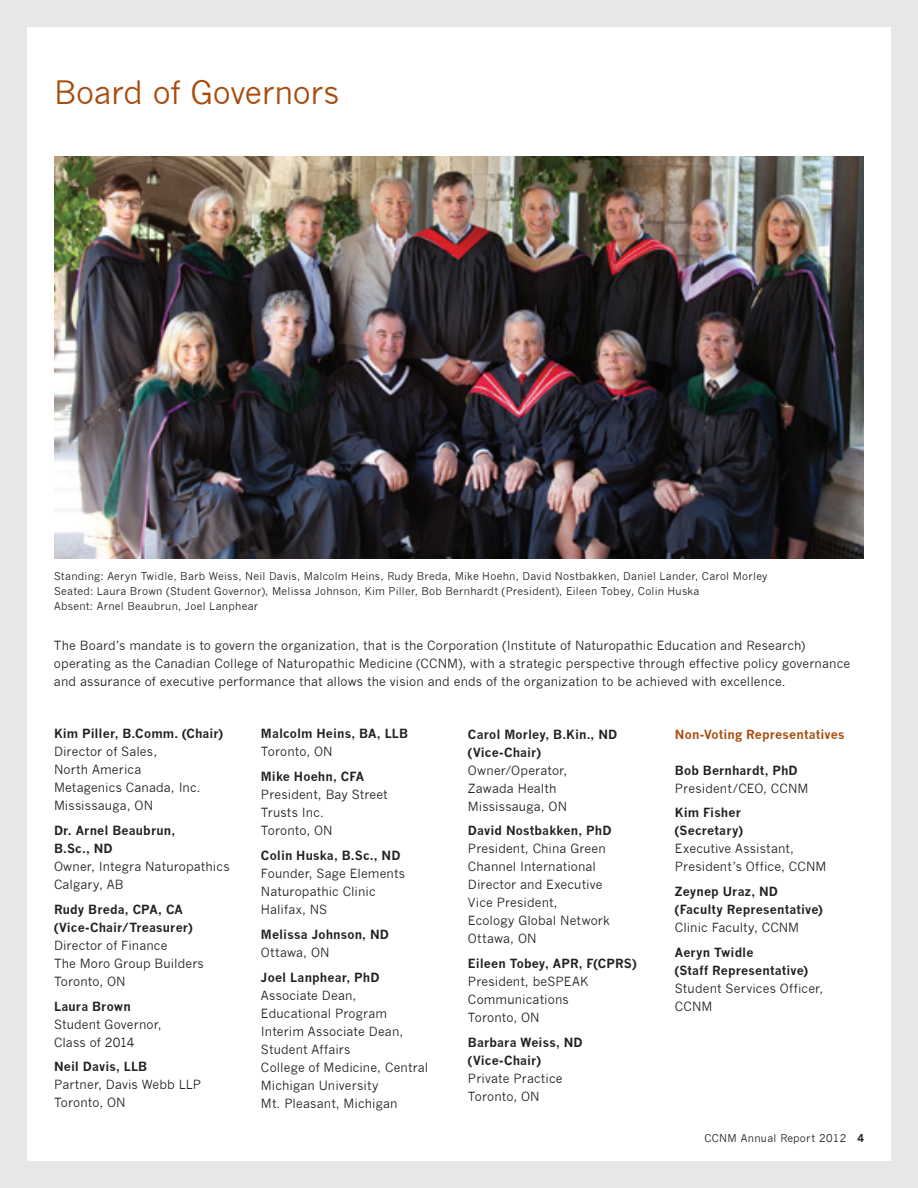
<style>
.page{position:relative;width:918px;height:1188px;background:#e6e7e9}
.page>*{position:absolute;margin:0;border:0;box-sizing:border-box;transform-origin:0 0}
.t1{font:31.5px "News Gothic";letter-spacing:-.01em;color:#a84b0d}
.t2{font:12.3px/18px "News Gothic";letter-spacing:.01em;color:#231f20}
.t3{font:700 12.3px/18px "News Gothic";letter-spacing:.01em;color:#231f20}
.t4{font:700 12.3px "News Gothic";letter-spacing:.01em;color:#a84b0d}
.t5{font:10.5px/15px "News Gothic";letter-spacing:.025em;color:#231f20}
.s1{font-weight:700}
</style>
<div class="page">
<div style="left:27px;top:27px;width:864px;height:1134px;background:#fff"></div>
<img style="left:54px;top:157px;width:810px;height:402px">
<h1 class="t1" style="left:54px;top:75px;width:287px">Board of Governors</h1>
<p class="t5" style="left:54px;top:568px;width:715px">Standing: Aeryn Twidle, Barb Weiss, Neil Davis, Malcolm Heins, Rudy Breda, Mike Hoehn, David Nostbakken, Daniel Lander, Carol Morley<br>Seated: Laura Brown (Student Governor), Melissa Johnson, Kim Piller, Bob Bernhardt (President), Eileen Tobey, Colin Huska<br>Absent: Arnel Beaubrun, Joel Lanphear</p>
<p class="t2" style="left:54px;top:636px;width:798px">The Board’s mandate is to govern the organization, that is the Corporation (Institute of Naturopathic Education and Research) operating as the Canadian College of Naturopathic Medicine (CCNM), with a strategic perspective through effective policy governance and assurance of executive performance that allows the vision and ends of the organization to be achieved with excellence.</p>
<p class="t3" style="left:54px;top:725px;width:171px">Kim Piller, B.Comm. (Chair)</p>
<p class="t2" style="left:54px;top:743px;width:148px">Director of Sales,<br>North America<br>Metagenics Canada, Inc.<br>Mississauga, ON</p>
<p class="t3" style="left:54px;top:821px;width:123px">Dr. Arnel Beaubrun,<br>B.Sc., ND</p>
<p class="t2" style="left:54px;top:858px;width:177px">Owner, Integra Naturopathics<br>Calgary, AB</p>
<p class="t3" style="left:54px;top:900px;width:140px">Rudy Breda, CPA, CA (Vice-Chair/Treasurer)</p>
<p class="t2" style="left:54px;top:937px;width:151px">Director of Finance<br>The Moro Group Builders<br>Toronto, ON</p>
<p class="t3" style="left:54px;top:997px;width:78px">Laura Brown</p>
<p class="t2" style="left:54px;top:1015px;width:109px">Student Governor,<br>Class of 2014</p>
<p class="t3" style="left:54px;top:1058px;width:95px">Neil Davis, LLB</p>
<p class="t2" style="left:54px;top:1076px;width:149px">Partner, Davis Webb LLP<br>Toronto, ON</p>
<p class="t3" style="left:261px;top:725px;width:148px">Malcolm Heins, BA, LLB</p>
<p class="t2" style="left:261px;top:743px;width:73px">Toronto, ON</p>
<p class="t3" style="left:261px;top:768px;width:105px">Mike Hoehn, CFA</p>
<p class="t2" style="left:261px;top:786px;width:128px">President, Bay Street<br>Trusts Inc.<br>Toronto, ON</p>
<p class="t3" style="left:261px;top:846px;width:141px">Colin Huska, B.Sc., ND</p>
<p class="t2" style="left:261px;top:865px;width:146px">Founder, Sage Elements<br>Naturopathic Clinic<br>Halifax, NS</p>
<p class="t3" style="left:261px;top:925px;width:129px">Melissa Johnson, ND</p>
<p class="t2" style="left:261px;top:943px;width:70px">Ottawa, ON</p>
<p class="t3" style="left:261px;top:968px;width:120px">Joel Lanphear, PhD</p>
<p class="t2" style="left:261px;top:986px;width:169px">Associate Dean,<br>Educational Program<br>Interim Associate Dean,<br>Student Affairs<br>College of Medicine, Central<br>Michigan University<br>Mt. Pleasant, Michigan</p>
<p class="t3" style="left:468px;top:725px;width:151px">Carol Morley, B.Kin., ND (Vice-Chair)</p>
<p class="t2" style="left:468px;top:761px;width:101px">Owner/Operator,<br>Zawada Health<br>Mississauga, ON</p>
<p class="t3" style="left:468px;top:822px;width:145px">David Nostbakken, PhD</p>
<p class="t2" style="left:468px;top:840px;width:143px">President, China Green<br>Channel International<br>Director and Executive<br>Vice President,<br>Ecology Global Network<br>Ottawa, ON</p>
<p class="t3" style="left:468px;top:954px;width:170px">Eileen Tobey, APR, F(CPRS)</p>
<p class="t2" style="left:468px;top:973px;width:122px">President, beSPEAK<br>Communications<br>Toronto, ON</p>
<p class="t3" style="left:468px;top:1033px;width:116px">Barbara Weiss, ND (Vice-Chair)</p>
<p class="t2" style="left:468px;top:1069px;width:96px">Private Practice<br>Toronto, ON</p>
<p class="t4" style="left:675px;top:727px;width:171px">Non-Voting Representatives</p>
<p class="t3" style="left:675px;top:761px;width:124px">Bob Bernhardt, PhD</p>
<p class="t2" style="left:675px;top:779px;width:135px">President/CEO, CCNM</p>
<p class="t3" style="left:675px;top:804px;width:69px">Kim Fisher (Secretary)</p>
<p class="t2" style="left:675px;top:840px;width:153px">Executive Assistant,<br>President’s Office, CCNM</p>
<p class="t3" style="left:675px;top:882px;width:149px">Zeynep Uraz, ND (Faculty Representative)</p>
<p class="t2" style="left:675px;top:919px;width:126px">Clinic Faculty, CCNM</p>
<p class="t3" style="left:675px;top:943px;width:135px">Aeryn Twidle<br>(Staff Representative)</p>
<p class="t2" style="left:675px;top:980px;width:150px">Student Services Officer,<br>CCNM</p>
<p class="t5" style="left:704px;top:1130px;width:161px">CCNM Annual Report 2012 <span class="s1">4</span></p>
</div>
